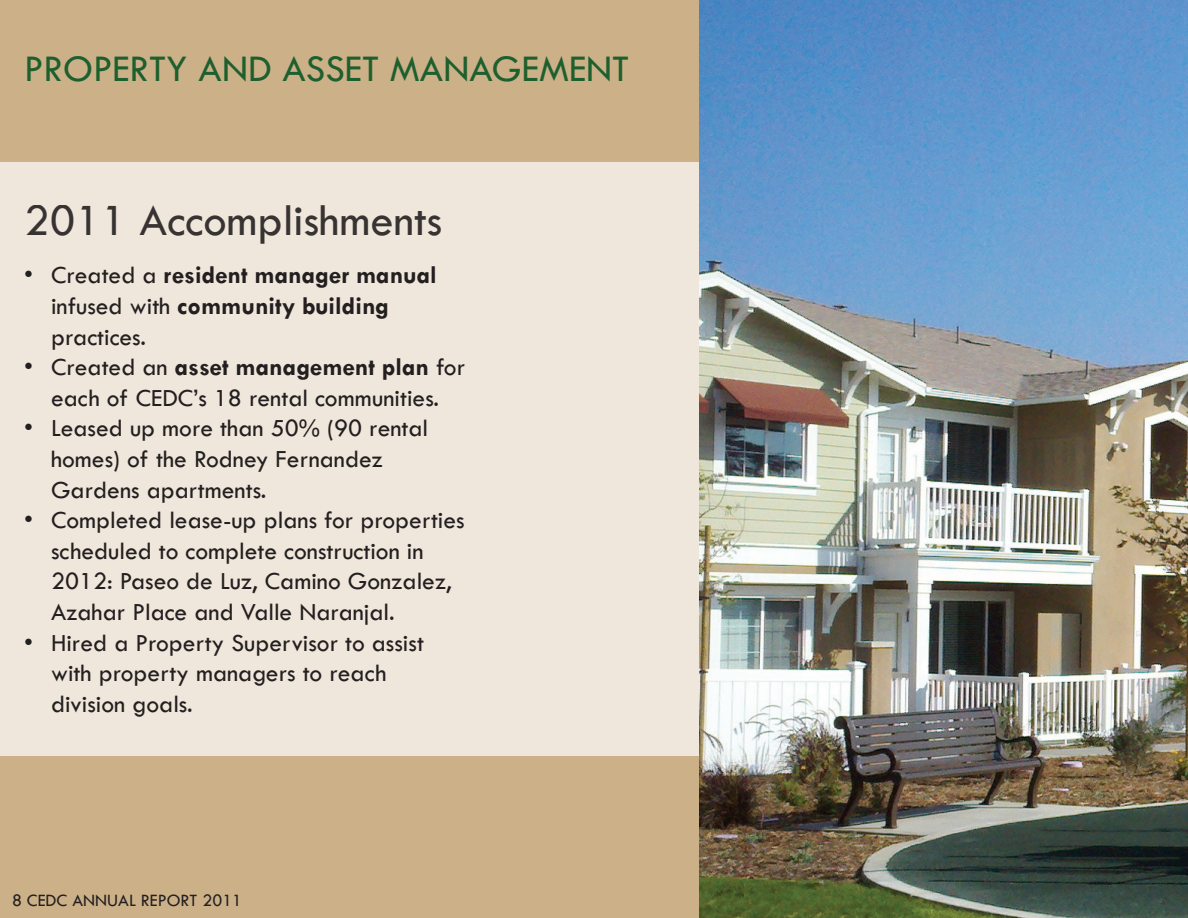
<style>
.page{position:relative;width:1188px;height:918px;background:#ccb088}
.page>*{position:absolute;margin:0;border:0;box-sizing:border-box;transform-origin:0 0}
.t1{font:46.5px "Tw Cen";color:#231f20}
.t2{font:39px "Tw Cen";color:#1e5f2e}
.t3{font:25.5px/30.6px "Tw Cen";color:#231f20}
.t4{font:700 25.5px/30.6px "Tw Cen";color:#231f20}
.t5{font:18px "Tw Cen";color:#231f20}
.s1{font-weight:400}
.s2{font-weight:700}
</style>
<div class="page">
<div style="left:0;top:162px;width:1188px;height:594px;background:#efe7db"></div>
<img style="left:700px;top:0;width:488px;height:918px">
<h2 class="t2" style="left:24px;top:45px;width:607px">PROPERTY AND ASSET MANAGEMENT</h2>
<h1 class="t1" style="left:24px;top:192px;width:420px">2011 Accomplishments</h1>
<p class="t4" style="left:51px;top:259px;width:387px;text-indent:-27px"><span class="s1">• Created a</span> resident manager manual <span class="s1">infused with</span> community building <span class="s1">practices.</span></p>
<p class="t3" style="left:24px;top:352px;width:443px;text-align:center">• Created an <span class="s2">asset management plan</span> for each of CEDC’s 18 rental communities.</p>
<p class="t3" style="left:51px;top:413px;width:379px;text-indent:-27px">• Leased up more than 50% (90 rental homes) of the Rodney Fernandez<br>Gardens apartments.</p>
<p class="t3" style="left:51px;top:505px;width:415px;text-indent:-27px">• Completed lease-up plans for properties scheduled to complete construction in 2012: Paseo de Luz, Camino Gonzalez, Azahar Place and Valle Naranjal.</p>
<p class="t3" style="left:51px;top:627px;width:374px;text-indent:-27px">• Hired a Property Supervisor to assist with property managers to reach division goals.</p>
<p class="t5" style="left:12px;top:889px;width:232px">8 CEDC ANNUAL REPORT 2011</p>
</div>
